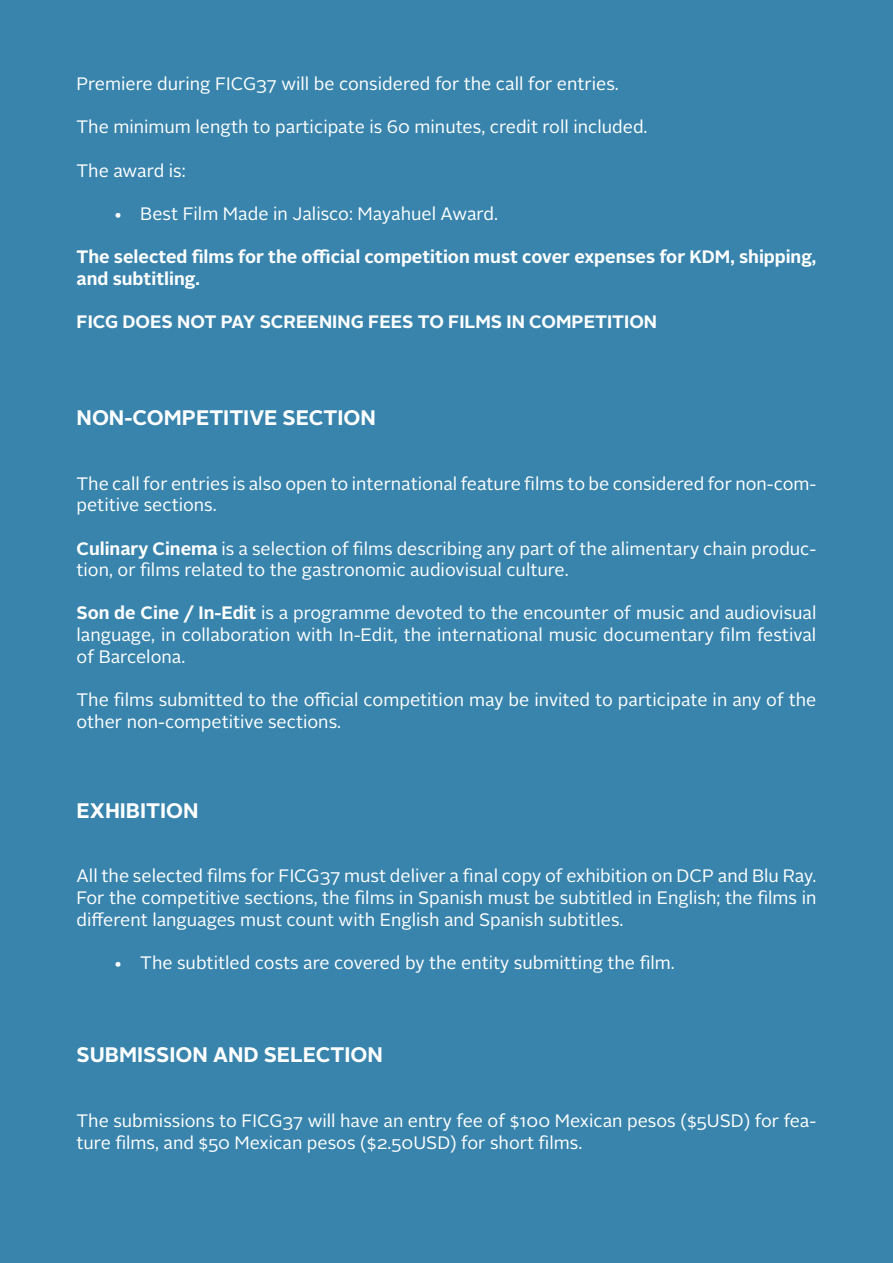
<style>
.page{position:relative;width:893px;height:1263px;background:#3884ad}
.page>*{position:absolute;margin:0;border:0;box-sizing:border-box;transform-origin:0 0}
.t1{font:700 21px "Alright Sans";color:#fff}
.t2{font:18px/21.6px "Alright Sans";color:#fff}
.t3{font:700 18px/21.6px "Alright Sans";color:#fff}
.s1{font-weight:700}
</style>
<div class="page">
<p class="t2" style="left:77px;top:73px;width:544px">Premiere during FICG37 will be considered for the call for entries.</p>
<p class="t2" style="left:77px;top:117px;width:572px">The minimum length to participate is 60 minutes, credit roll included.</p>
<p class="t2" style="left:77px;top:160px;width:111px">The award is:</p>
<p class="t2" style="left:113px;top:203px;width:386px">• Best Film Made in Jalisco: Mayahuel Award.</p>
<p class="t3" style="left:77px;top:246px;width:741px">The selected films for the official competition must cover expenses for KDM, shipping, and subtitling.</p>
<p class="t3" style="left:77px;top:311px;width:582px">FICG DOES NOT PAY SCREENING FEES TO FILMS IN COMPETITION</p>
<p class="t1" style="left:77px;top:403px;width:301px">NON-COMPETITIVE SECTION</p>
<p class="t2" style="left:77px;top:473px;width:741px">The call for entries is also open to international feature films to be considered for non-com&shy;petitive sections.</p>
<p class="t2" style="left:77px;top:538px;width:741px"><span class="s1">Culinary Cinema</span> is a selection of films describing any part of the alimentary chain produc&shy;tion, or films related to the gastronomic audiovisual culture.</p>
<p class="t2" style="left:77px;top:603px;width:741px;text-align:justify"><span class="s1">Son de Cine / In-Edit</span> is a programme devoted to the encounter of music and audiovisual language, in collaboration with In-Edit, the international music documentary film festival of Barcelona.</p>
<p class="t2" style="left:77px;top:689px;width:741px">The films submitted to the official competition may be invited to participate in any of the other non-competitive sections.</p>
<p class="t1" style="left:77px;top:795px;width:124px">EXHIBITION</p>
<p class="t2" style="left:77px;top:865px;width:741px;text-align:justify">All the selected films for FICG37 must deliver a final copy of exhibition on DCP and Blu Ray.<br>For the competitive sections, the films in Spanish must be subtitled in English; the films in different languages must count with English and Spanish subtitles.</p>
<p class="t2" style="left:113px;top:952px;width:563px">• The subtitled costs are covered by the entity submitting the film.</p>
<p class="t1" style="left:77px;top:1040px;width:308px">SUBMISSION AND SELECTION</p>
<p class="t2" style="left:77px;top:1110px;width:741px">The submissions to FICG37 will have an entry fee of $100 Mexican pesos ($5USD) for fea&shy;ture films, and $50 Mexican pesos ($2.50USD) for short films.</p>
</div>
